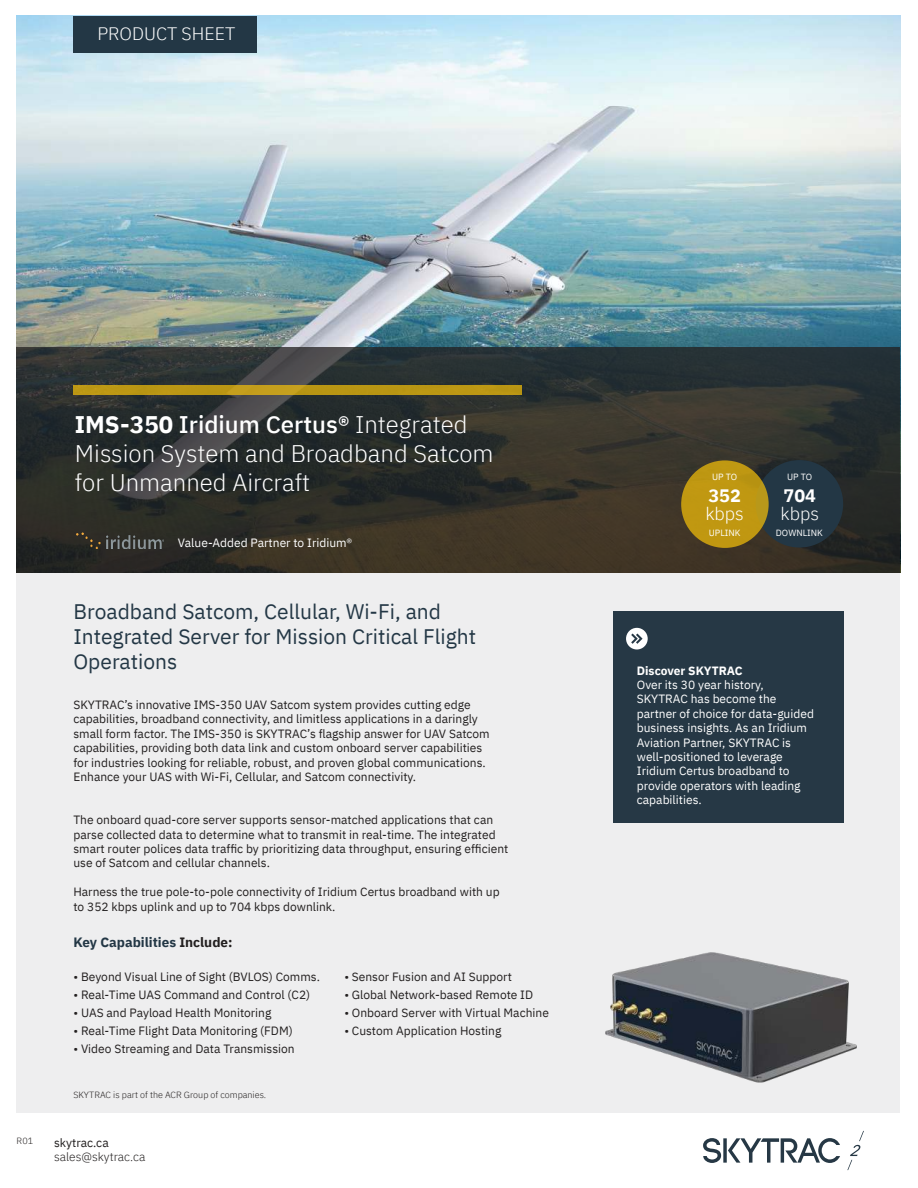
<style>
.page{position:relative;width:918px;height:1188px;background:#fff}
.page>*{position:absolute;margin:0;border:0;box-sizing:border-box;transform-origin:0 0}
.t1{font:300 24px/28.8px "IBM Plex Sans";color:#fff}
.t2{font:21px/25.2px "IBM Plex Sans";color:#233745}
.t3{font:300 18px "IBM Plex Sans";color:#fff}
.t4{font:700 18px "IBM Plex Sans";color:#fff}
.t5{font:700 13.5px "IBM Plex Sans";color:#233745}
.t6{font:12px/14.4px "IBM Plex Sans";color:#221f1f}
.t7{font:12px/14.4px "IBM Plex Sans";color:#fff}
.t8{font:300 12px "IBM Plex Sans";color:#221f1f}
.t9{font:700 12px "IBM Plex Sans";color:#fff}
.t10{font:300 9px "IBM Plex Sans";color:#221f1f}
.t11{font:9px "IBM Plex Sans";color:#fff}
.s1{font-weight:700}
.s2{font-weight:500}
.s3{color:#221f1f}
</style>
<div class="page">
<div style="left:17px;top:15px;width:883px;height:1098px;background:#eeeeef"></div>
<img style="left:17px;top:15px;width:883px;height:332px">
<div style="left:73px;top:16px;width:184px;height:36px;background:#233745"></div>
<svg style="left:17px;top:347px;width:883px;height:225px;background:#30312c"></svg>
<div style="left:73px;top:386px;width:449px;height:9px;background:#bb9714"></div>
<div style="left:613px;top:611px;width:230px;height:212px;background:#263845"></div>
<div style="left:756px;top:460px;width:87px;height:88px;background:#233745;border-radius:50%"></div>
<div style="left:681px;top:460px;width:88px;height:88px;background:#c09811;border-radius:50%"></div>
<svg style="left:626px;top:628px;width:22px;height:22px"></svg>
<svg style="left:847px;top:1131px;width:17px;height:39px"></svg>
<svg style="left:703px;top:1138px;width:137px;height:25px"></svg>
<img style="left:76px;top:533px;width:88px;height:16px">
<img style="left:605px;top:952px;width:252px;height:131px">
<h3 class="t3" style="left:97px;top:26px;width:139px">PRODUCT SHEET</h3>
<h1 class="t1" style="left:75px;top:412px;width:420px"><span class="s1">IMS-350</span> <span class="s2">Iridium Certus®</span> Integrated<br>Mission System and Broadband Satcom for Unmanned Aircraft</h1>
<p class="t7" style="left:178px;top:536px;width:176px">Value-Added Partner to Iridium®</p>
<p class="t10" style="left:17px;top:1137px;width:18px">R01</p>
<h2 class="t2" style="left:73px;top:600px;width:404px">Broadband Satcom, Cellular, Wi-Fi, and<br>Integrated Server for Mission Critical Flight<br>Operations</h2>
<p class="t6" style="left:73px;top:698px;width:418px">SKYTRAC’s innovative IMS-350 UAV Satcom system provides cutting edge capabilities, broadband connectivity, and limitless applications in a daringly small form factor. The IMS-350 is SKYTRAC’s flagship answer for UAV Satcom capabilities, providing both data link and custom onboard server capabilities for industries looking for reliable, robust, and proven global communications.<br>Enhance your UAS with Wi-Fi, Cellular, and Satcom connectivity.</p>
<p class="t6" style="left:73px;top:814px;width:436px">The onboard quad-core server supports sensor-matched applications that can parse collected data to determine what to transmit in real-time. The integrated smart router polices data traffic by prioritizing data throughput, ensuring efficient use of Satcom and cellular channels.</p>
<p class="t6" style="left:73px;top:886px;width:428px">Harness the true pole-to-pole connectivity of Iridium Certus broadband with up to 352 kbps uplink and up to 704 kbps downlink.</p>
<p class="t5" style="left:73px;top:936px;width:161px">Key Capabilities <span class="s3">Include:</span></p>
<p class="t6" style="left:73px;top:970px;width:248px">• Beyond Visual Line of Sight (BVLOS) Comms.</p>
<p class="t6" style="left:73px;top:988px;width:238px">• Real-Time UAS Command and Control (C2)</p>
<p class="t6" style="left:73px;top:1006px;width:200px">• UAS and Payload Health Monitoring</p>
<p class="t6" style="left:73px;top:1024px;width:221px">• Real-Time Flight Data Monitoring (FDM)</p>
<p class="t6" style="left:73px;top:1042px;width:223px">• Video Streaming and Data Transmission</p>
<p class="t10" style="left:73px;top:1091px;width:194px">SKYTRAC is part of the ACR Group of companies.</p>
<p class="t6" style="left:54px;top:1136px;width:56px">skytrac.ca</p>
<p class="t8" style="left:54px;top:1152px;width:93px">sales@skytrac.ca</p>
<p class="t6" style="left:344px;top:970px;width:169px">• Sensor Fusion and AI Support</p>
<p class="t6" style="left:344px;top:988px;width:190px">• Global Network-based Remote ID</p>
<p class="t6" style="left:344px;top:1006px;width:206px">• Onboard Server with Virtual Machine</p>
<p class="t6" style="left:344px;top:1024px;width:159px">• Custom Application Hosting</p>
<p class="t11" style="left:712px;top:473px;width:27px">UP TO</p>
<p class="t11" style="left:787px;top:473px;width:27px">UP TO</p>
<h3 class="t4" style="left:708px;top:487px;width:34px">352</h3>
<h3 class="t3" style="left:705px;top:505px;width:40px">kbps</h3>
<p class="t11" style="left:709px;top:529px;width:33px">UPLINK</p>
<p class="t11" style="left:776px;top:529px;width:48px">DOWNLINK</p>
<h3 class="t4" style="left:784px;top:487px;width:34px">704</h3>
<h3 class="t3" style="left:780px;top:505px;width:40px">kbps</h3>
<p class="t9" style="left:637px;top:665px;width:107px">Discover SKYTRAC</p>
<p class="t7" style="left:637px;top:678px;width:179px">Over its 30 year history,<br>SKYTRAC has become the partner of choice for data-guided business insights. As an Iridium<br>Aviation Partner, SKYTRAC is well-positioned to leverage<br>Iridium Certus broadband to provide operators with leading capabilities.</p>
</div>
